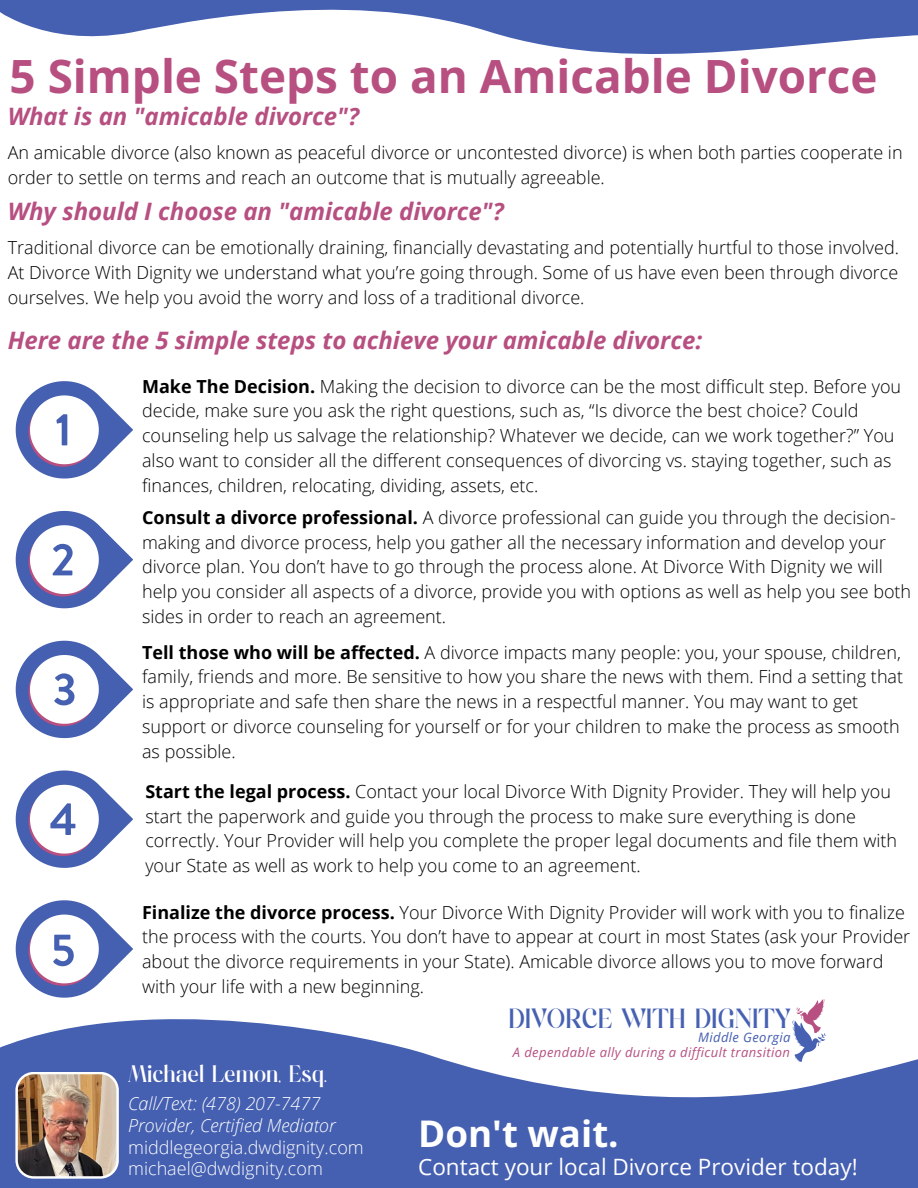
<style>
.page{position:relative;width:918px;height:1188px;background:#fff}
.page>*{position:absolute;margin:0;border:0;box-sizing:border-box;transform-origin:0 0}
.t1{font:700 45.9px "Open Sans";color:#b74f81}
.t2{font:700 36.75px "Open Sans";color:#fff}
.t3{font:27.9px "Hugolers Stylish";color:#4761b2}
.t4{font:italic 700 24px "Open Sans";color:#b74f81}
.t5{font:24px "Hugolers Stylish";color:#fff}
.t6{font:22.5px "Open Sans";color:#fff}
.t7{font:300 18px/24.8px "Open Sans";color:#000}
.t8{font:italic 300 18px "Open Sans";color:#fff}
.t9{font:300 18px/21.1px "Open Sans";color:#fff}
.t10{font:italic 13.05px "Open Sans";letter-spacing:.03em;color:#b74f81}
.t11{font:italic 13.05px "Open Sans";letter-spacing:.03em;color:#455fb1}
.s1{font-weight:700}
</style>
<div class="page">
<svg style="left:0;top:1019px;width:918px;height:169px;fill:#455fb1"></svg>
<svg style="left:16px;top:381px;width:117px;height:98px"></svg>
<svg style="left:16px;top:511px;width:117px;height:97px"></svg>
<svg style="left:16px;top:771px;width:117px;height:97px"></svg>
<svg style="left:16px;top:900px;width:117px;height:98px"></svg>
<svg style="left:16px;top:641px;width:117px;height:97px"></svg>
<img style="left:15px;top:1072px;width:104px;height:107px">
<svg style="left:0;top:0;width:918px;height:54px;fill:#455fb1"></svg>
<svg style="left:792px;top:999px;width:34px;height:63px"></svg>
<h1 class="t1" style="left:10px;top:44px;width:870px">5 Simple Steps to an Amicable Divorce</h1>
<h3 class="t4" style="left:8px;top:99px;width:353px">What is an "amicable divorce"?</h3>
<p class="t7" style="left:8px;top:140px;width:896px">An amicable divorce (also known as peaceful divorce or uncontested divorce) is when both parties cooperate in order to settle on terms and reach an outcome that is mutually agreeable.</p>
<h3 class="t4" style="left:8px;top:194px;width:498px">Why should I choose an "amicable divorce"?</h3>
<p class="t7" style="left:8px;top:235px;width:893px;text-align:justify">Traditional divorce can be emotionally draining, financially devastating and potentially hurtful to those involved.<br>At Divorce With Dignity we understand what you’re going through. Some of us have even been through divorce ourselves. We help you avoid the worry and loss of a traditional divorce.</p>
<h3 class="t4" style="left:8px;top:323px;width:696px">Here are the 5 simple steps to achieve your amicable divorce:</h3>
<p class="t7" style="left:142px;top:373px;width:761px"><span class="s1">Make The Decision.</span> Making the decision to divorce can be the most difficult step. Before you decide, make sure you ask the right questions, such as, “Is divorce the best choice? Could counseling help us salvage the relationship? Whatever we decide, can we work together?” You also want to consider all the different consequences of divorcing vs. staying together, such as finances, children, relocating, dividing, assets, etc.</p>
<p class="t7" style="left:142px;top:505px;width:771px"><span class="s1">Consult a divorce professional.</span> A divorce professional can guide you through the decision&shy;making and divorce process, help you gather all the necessary information and develop your divorce plan. You don’t have to go through the process alone. At Divorce With Dignity we will help you consider all aspects of a divorce, provide you with options as well as help you see both sides in order to reach an agreement.</p>
<p class="t7" style="left:142px;top:639px;width:763px"><span class="s1">Tell those who will be affected.</span> A divorce impacts many people: you, your spouse, children, family, friends and more. Be sensitive to how you share the news with them. Find a setting that is appropriate and safe then share the news in a respectful manner. You may want to get support or divorce counseling for yourself or for your children to make the process as smooth as possible.</p>
<p class="t7" style="left:145px;top:778px;width:753px"><span class="s1">Start the legal process.</span> Contact your local Divorce With Dignity Provider. They will help you start the paperwork and guide you through the process to make sure everything is done correctly. Your Provider will help you complete the proper legal documents and file them with your State as well as work to help you come to an agreement.</p>
<p class="t7" style="left:142px;top:899px;width:770px"><span class="s1">Finalize the divorce process.</span> Your Divorce With Dignity Provider will work with you to finalize the process with the courts. You don’t have to appear at court in most States (ask your Provider about the divorce requirements in your State). Amicable divorce allows you to move forward with your life with a new beginning.</p>
<h3 class="t5" style="left:128px;top:1061px;width:200px">Michael Lemon, Esq.</h3>
<p class="t8" style="left:128px;top:1113px;width:209px">Provider, Certified Mediator</p>
<p class="t9" style="left:128px;top:1136px;width:237px">middlegeorgia.dwdignity.com michael@dwdignity.com</p>
<p class="t8" style="left:128px;top:1091px;width:194px">Call/Text: (478) 207-7477</p>
<h3 class="t3" style="left:508px;top:1003px;width:284px">DIVORCE WITH DIGNITY</h3>
<p class="t10" style="left:513px;top:1043px;width:279px">A dependable ally during a difficult transition</p>
<p class="t11" style="left:698px;top:1028px;width:94px">Middle Georgia</p>
<h2 class="t2" style="left:418px;top:1109px;width:202px">Don't wait.</h2>
<p class="t6" style="left:418px;top:1151px;width:441px">Contact your local Divorce Provider today!</p>
</div>
